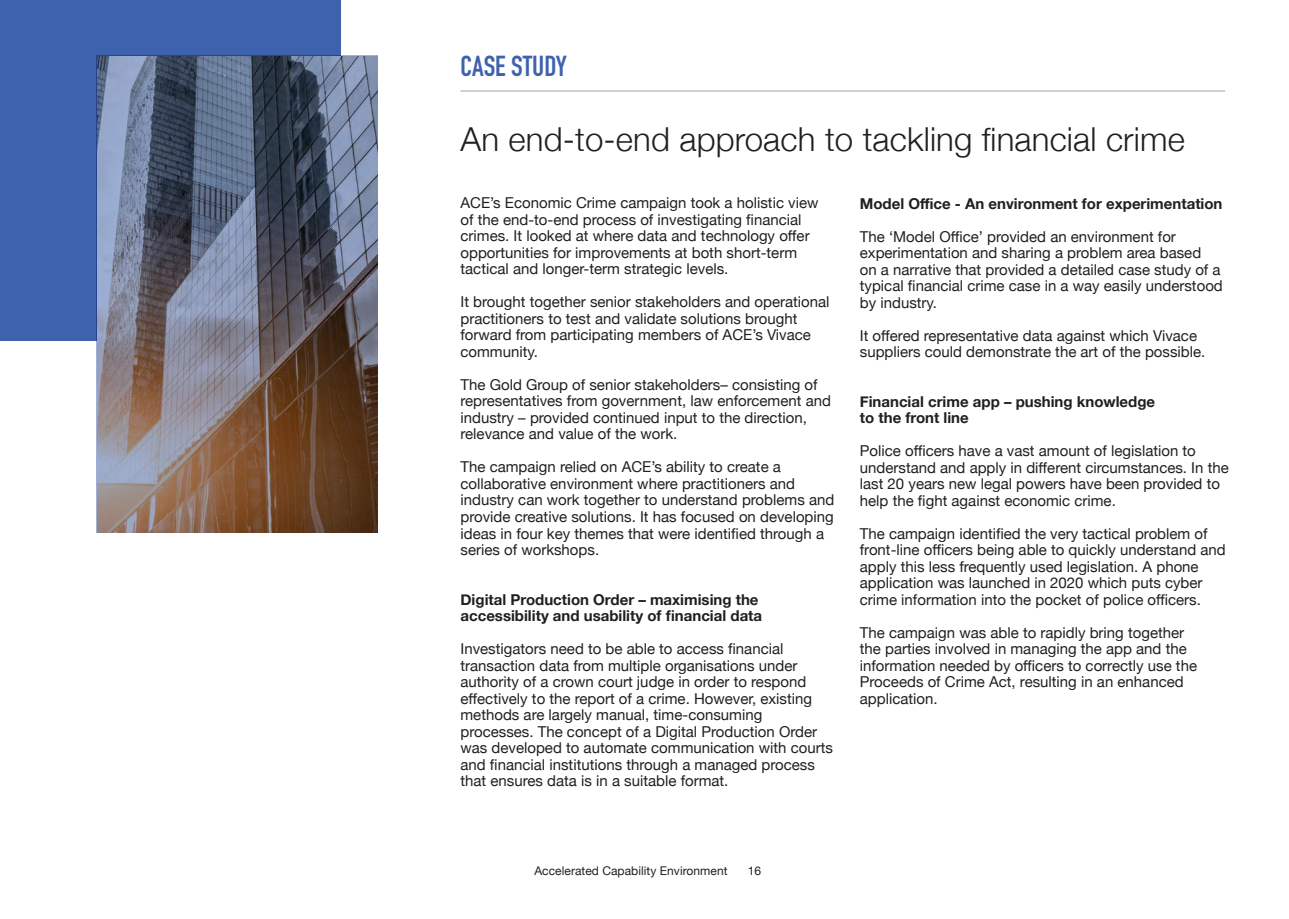
<style>
.page{position:relative;width:1289px;height:919px;background:#fff}
.page>*{position:absolute;margin:0;border:0;box-sizing:border-box;transform-origin:0 0}
.t1{font:300 33px "Helvetica Neue";letter-spacing:.005em;color:#231f20}
.t2{font:700 28.5px "DIN Condensed";color:#3e62ae}
.t3{font:15px/16.5px "Helvetica Neue";color:#231f20}
.t4{font:700 15px/16.5px "Helvetica Neue";color:#231f20}
.t5{font:12px "Helvetica Neue";letter-spacing:.005em;color:#231f20}
</style>
<div class="page">
<div style="left:0;top:0;width:340px;height:340px;background:#3e62ae"></div>
<svg style="left:97px;top:55px;width:281px;height:477px;background:#6b666e"></svg>
<hr style="left:460px;top:91px;width:765px;height:1px;background:#231f20">
<p class="t2" style="left:460px;top:46px;width:108px">CASE STUDY</p>
<p class="t1" style="left:460px;top:113px;width:725px">An end-to-end approach to tackling financial crime</p>
<p class="t3" style="left:460px;top:195px;width:359px">ACE’s Economic Crime campaign took a holistic view of the end-to-end process of investigating financial crimes. It looked at where data and technology offer opportunities for improvements at both short-term tactical and longer-term strategic levels.</p>
<p class="t3" style="left:460px;top:294px;width:370px">It brought together senior stakeholders and operational practitioners to test and validate solutions brought forward from participating members of ACE’s Vivace community.</p>
<p class="t3" style="left:460px;top:377px;width:372px">The Gold Group of senior stakeholders– consisting of representatives from government, law enforcement and industry – provided continued input to the direction, relevance and value of the work.</p>
<p class="t3" style="left:460px;top:459px;width:375px">The campaign relied on ACE’s ability to create a collaborative environment where practitioners and industry can work together to understand problems and provide creative solutions. It has focused on developing ideas in four key themes that were identified through a series of workshops.</p>
<p class="t4" style="left:460px;top:591px;width:303px">Digital Production Order – maximising the accessibility and usability of financial data</p>
<p class="t3" style="left:460px;top:641px;width:374px">Investigators need to be able to access financial transaction data from multiple organisations under authority of a crown court judge in order to respond effectively to the report of a crime. However, existing methods are largely manual, time-consuming processes. The concept of a Digital Production Order was developed to automate communication with courts and financial institutions through a managed process that ensures data is in a suitable format.</p>
<p class="t4" style="left:859px;top:195px;width:364px">Model Office - An environment for experimentation</p>
<p class="t3" style="left:859px;top:229px;width:364px">The ‘Model Office’ provided an environment for experimentation and sharing a problem area based<br>on a narrative that provided a detailed case study of a typical financial crime case in a way easily understood by industry.</p>
<p class="t3" style="left:859px;top:328px;width:347px">It offered representative data against which Vivace suppliers could demonstrate the art of the possible.</p>
<p class="t4" style="left:859px;top:393px;width:297px">Financial crime app – pushing knowledge</p>
<p class="t4" style="left:859px;top:410px;width:110px">to the front line</p>
<p class="t3" style="left:859px;top:443px;width:370px">Police officers have a vast amount of legislation to understand and apply in different circumstances. In the last 20 years new legal powers have been provided to help the fight against economic crime.</p>
<p class="t3" style="left:859px;top:526px;width:367px">The campaign identified the very tactical problem of front-line officers being able to quickly understand and apply this less frequently used legislation. A phone application was launched in 2020 which puts cyber crime information into the pocket of police officers.</p>
<p class="t3" style="left:859px;top:625px;width:339px">The campaign was able to rapidly bring together the parties involved in managing the app and the information needed by officers to correctly use the Proceeds of Crime Act, resulting in an enhanced application.</p>
<p class="t5" style="left:534px;top:862px;width:194px">Accelerated Capability Environment</p>
<p class="t5" style="left:748px;top:862px;width:15px">16</p>
</div>
